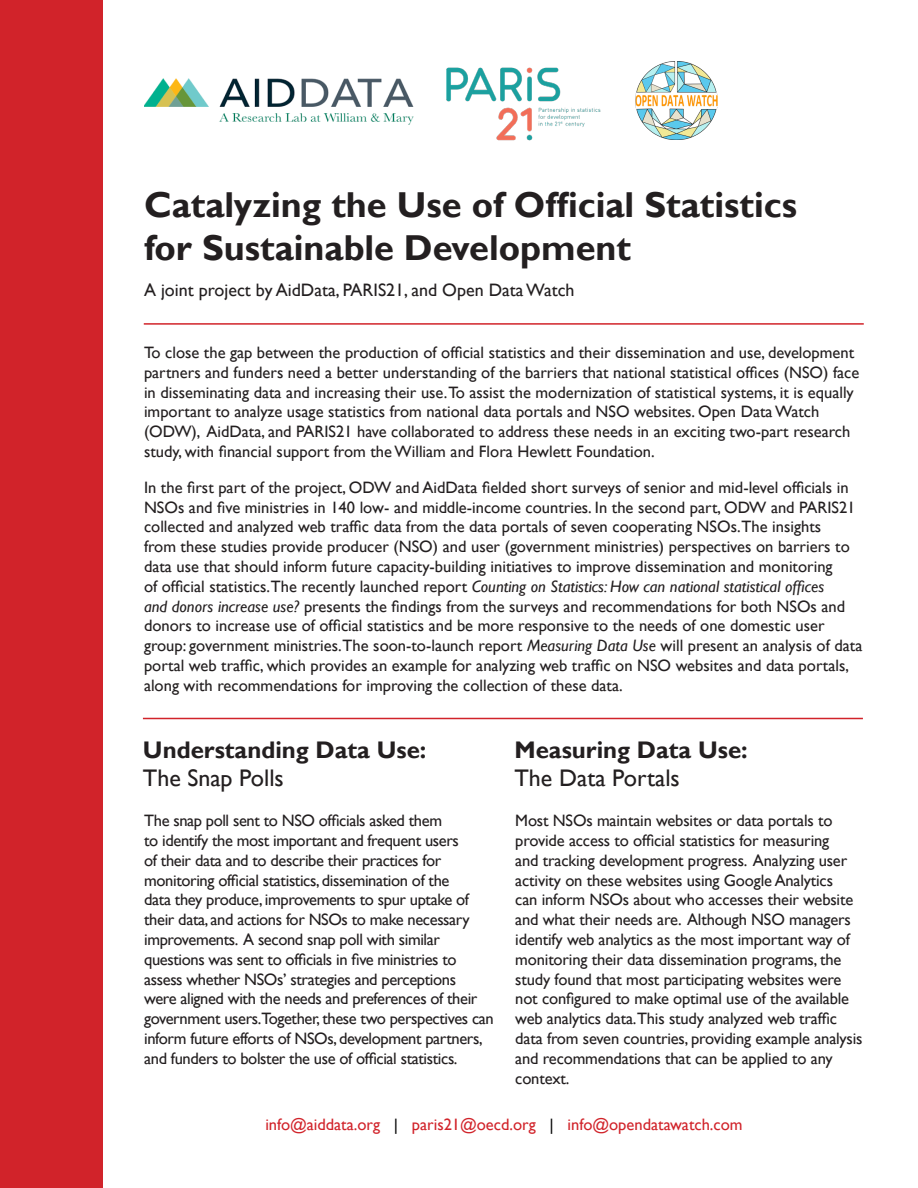
<style>
.page{position:relative;width:918px;height:1188px;background:#fff}
.page>*{position:absolute;margin:0;border:0;box-sizing:border-box;transform-origin:0 0}
.t1{font:700 36px "Gill Sans";color:#231f20}
.t2{font:700 24px "Gill Sans";color:#231f20}
.t3{font:24px "Gill Sans";color:#231f20}
.t4{font:18px "Gill Sans";color:#231f20}
.t5{font:16.5px/19.8px "Gill Sans";letter-spacing:-.01em;color:#231f20}
.t6{font:16.5px "Gill Sans";color:#d1232a}
.s1{font-style:italic}
.s2{color:#000}
</style>
<div class="page">
<img style="left:635px;top:61px;width:83px;height:79px">
<img style="left:144px;top:78px;width:270px;height:47px">
<img style="left:446px;top:67px;width:155px;height:74px">
<div style="left:0;top:0;width:103px;height:1188px;background:#d1232a"></div>
<hr style="left:143px;top:718px;width:720px;height:1px;background:#d1232a">
<hr style="left:144px;top:323px;width:720px;height:2px;background:#d1232a">
<p class="t1" style="left:144px;top:183px;width:655px">Catalyzing the Use of Official Statistics</p>
<p class="t1" style="left:144px;top:227px;width:489px">for Sustainable Development</p>
<p class="t4" style="left:144px;top:279px;width:432px">A joint project by AidData, PARIS21, and Open Data Watch</p>
<p class="t5" style="left:144px;top:343px;width:717px">To close the gap between the production of official statistics and their dissemination and use, development partners and funders need a better understanding of the barriers that national statistical offices (NSO) face in disseminating data and increasing their use.To assist the modernization of statistical systems, it is equally important to analyze usage statistics from national data portals and NSO websites. Open Data Watch (ODW), AidData, and PARIS21 have collaborated to address these needs in an exciting two-part research study, with financial support from the William and Flora Hewlett Foundation.</p>
<p class="t5" style="left:144px;top:478px;width:720px">In the first part of the project, ODW and AidData fielded short surveys of senior and mid-level officials in NSOs and five ministries in 140 low- and middle-income countries. In the second part, ODW and PARIS21 collected and analyzed web traffic data from the data portals of seven cooperating NSOs.The insights<br>from these studies provide producer (NSO) and user (government ministries) perspectives on barriers to data use that should inform future capacity-building initiatives to improve dissemination and monitoring<br>of official statistics.The recently launched report <span class="s1">Counting on Statistics: How can national statistical offices<br>and donors increase use?</span> presents the findings from the surveys and recommendations for both NSOs and donors to increase use of official statistics and be more responsive to the needs of one domestic user group: government ministries.The soon-to-launch report <span class="s1">Measuring Data Use</span> will present an analysis of data portal web traffic, which provides an example for analyzing web traffic on NSO websites and data portals, along with recommendations for improving the collection of these data.</p>
<p class="t2" style="left:143px;top:735px;width:285px">Understanding Data Use:</p>
<p class="t3" style="left:143px;top:764px;width:142px">The Snap Polls</p>
<p class="t5" style="left:144px;top:811px;width:351px">The snap poll sent to NSO officials asked them<br>to identify the most important and frequent users<br>of their data and to describe their practices for monitoring official statistics, dissemination of the<br>data they produce, improvements to spur uptake of their data, and actions for NSOs to make necessary improvements. A second snap poll with similar questions was sent to officials in five ministries to assess whether NSOs’ strategies and perceptions<br>were aligned with the needs and preferences of their government users.Together, these two perspectives can inform future efforts of NSOs, development partners, and funders to bolster the use of official statistics.</p>
<p class="t2" style="left:514px;top:735px;width:235px">Measuring Data Use:</p>
<p class="t3" style="left:514px;top:764px;width:167px">The Data Portals</p>
<p class="t5" style="left:515px;top:811px;width:349px">Most NSOs maintain websites or data portals to provide access to official statistics for measuring<br>and tracking development progress. Analyzing user activity on these websites using Google Analytics<br>can inform NSOs about who accesses their website and what their needs are. Although NSO managers identify web analytics as the most important way of monitoring their data dissemination programs, the study found that most participating websites were not configured to make optimal use of the available web analytics data.This study analyzed web traffic data from seven countries, providing example analysis and recommendations that can be applied to any context.</p>
<p class="t6" style="left:265px;top:1115px;width:479px">info@aiddata.org <span class="s2">|</span> paris21@oecd.org <span class="s2">|</span> info@opendatawatch.com</p>
</div>
